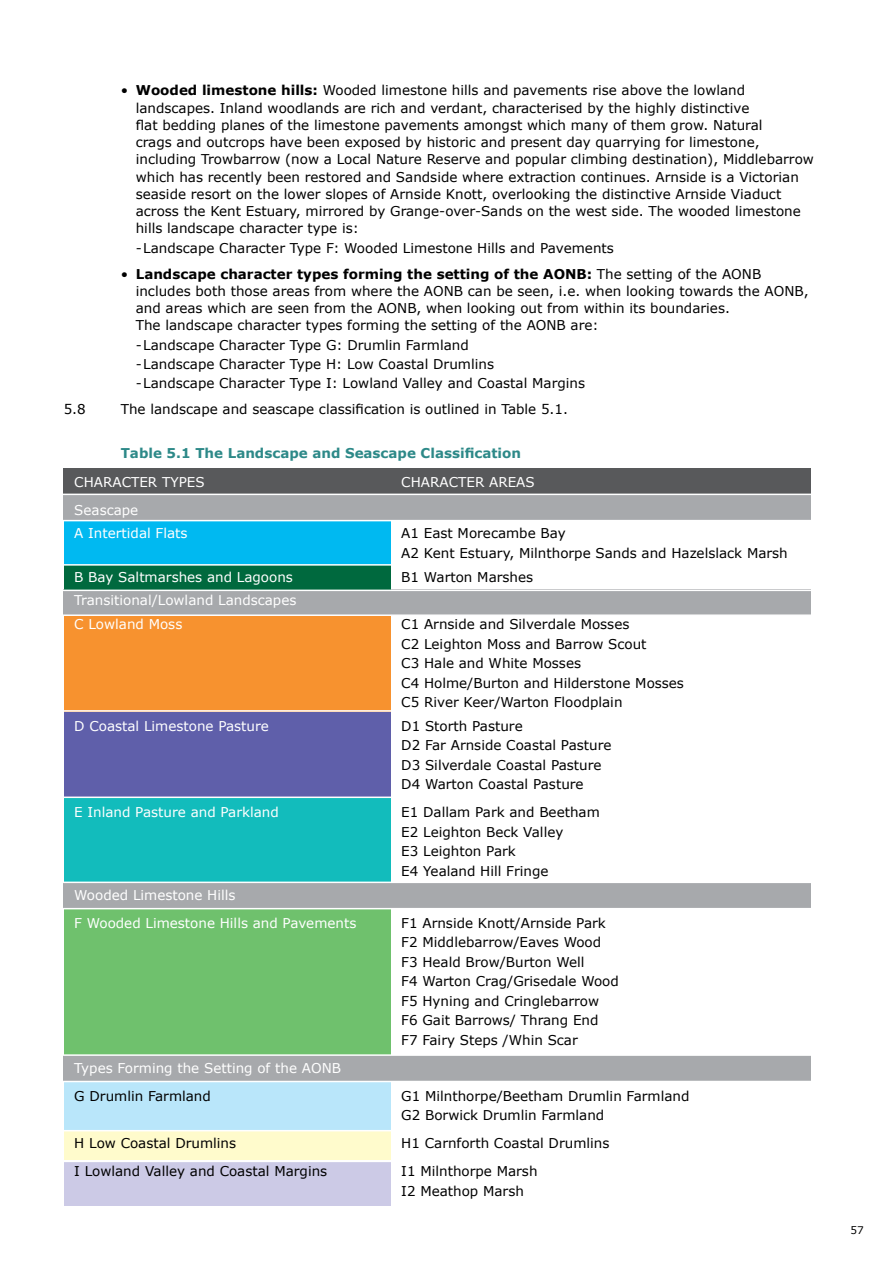
<style>
.page{position:relative;width:893px;height:1263px;background:#fff}
.page>*{position:absolute;margin:0;border:0;box-sizing:border-box;transform-origin:0 0}
.t1{font:13.5px/19.5px "Verdana";color:#000}
.t2{font:13.5px/23.7px "Verdana";color:#fff}
.t3{font:700 13.5px "Verdana";color:#2d8988}
.t4{font:10.5px "Verdana";color:#000}
.s1{font-weight:700}
</style>
<div class="page">
<div style="left:64px;top:1161px;width:326px;height:44px;background:#cccae6"></div>
<div style="left:64px;top:1130px;width:326px;height:30px;background:#fffbcc"></div>
<div style="left:64px;top:1082px;width:326px;height:48px;background:#b9e6fa"></div>
<div style="left:64px;top:1055px;width:747px;height:27px;background:#a7a9ac"></div>
<div style="left:64px;top:907px;width:326px;height:148px;background:#6fc16d"></div>
<div style="left:64px;top:882px;width:747px;height:26px;background:#a7a9ac"></div>
<div style="left:64px;top:798px;width:326px;height:85px;background:#12bcbc"></div>
<div style="left:64px;top:712px;width:326px;height:86px;background:#5f5faa"></div>
<div style="left:64px;top:615px;width:326px;height:97px;background:#f7922f"></div>
<div style="left:64px;top:589px;width:747px;height:26px;background:#a7a9ac"></div>
<div style="left:64px;top:565px;width:326px;height:24px;background:#00693e"></div>
<div style="left:64px;top:520px;width:326px;height:45px;background:#00b9f1"></div>
<div style="left:64px;top:495px;width:747px;height:26px;background:#a7a9ac"></div>
<div style="left:64px;top:469px;width:747px;height:26px;background:#58595b"></div>
<hr style="left:48px;top:494px;width:789px;height:1px;background:#fff">
<hr style="left:32px;top:520px;width:789px;height:1px;background:#fff">
<hr style="left:36px;top:564px;width:789px;height:2px;background:#fff">
<hr style="left:36px;top:590px;width:789px;height:1px;background:#fff">
<hr style="left:53px;top:614px;width:789px;height:2px;background:#fff">
<hr style="left:57px;top:710px;width:789px;height:2px;background:#fff">
<hr style="left:54px;top:796px;width:790px;height:2px;background:#fff">
<hr style="left:57px;top:881px;width:790px;height:2px;background:#fff">
<hr style="left:54px;top:908px;width:789px;height:1px;background:#fff">
<hr style="left:54px;top:1054px;width:790px;height:2px;background:#fff">
<hr style="left:49px;top:1081px;width:789px;height:1px;background:#fff">
<hr style="left:58px;top:1130px;width:789px;height:1px;background:#fff">
<hr style="left:56px;top:1160px;width:789px;height:2px;background:#fff">
<p class="t1" style="left:136px;top:81px;width:680px;line-height:17.2px;text-indent:-15px">• <span class="s1">Wooded limestone hills:</span> Wooded limestone hills and pavements rise above the lowland landscapes. Inland woodlands are rich and verdant, characterised by the highly distinctive<br>flat bedding planes of the limestone pavements amongst which many of them grow. Natural<br>crags and outcrops have been exposed by historic and present day quarrying for limestone, including Trowbarrow (now a Local Nature Reserve and popular climbing destination), Middlebarrow which has recently been restored and Sandside where extraction continues. Arnside is a Victorian seaside resort on the lower slopes of Arnside Knott, overlooking the distinctive Arnside Viaduct across the Kent Estuary, mirrored by Grange-over-Sands on the west side. The wooded limestone hills landscape character type is:</p>
<p class="t1" style="left:136px;top:238px;width:480px">-Landscape Character Type F: Wooded Limestone Hills and Pavements</p>
<p class="t1" style="left:136px;top:265px;width:674px;line-height:17.2px;text-indent:-15px">• <span class="s1">Landscape character types forming the setting of the AONB:</span> The setting of the AONB includes both those areas from where the AONB can be seen, i.e. when looking towards the AONB, and areas which are seen from the AONB, when looking out from within its boundaries.<br>The landscape character types forming the setting of the AONB are:</p>
<p class="t1" style="left:136px;top:335px;width:451px">-Landscape Character Type G: Drumlin Farmland<br>-Landscape Character Type H: Low Coastal Drumlins<br>-Landscape Character Type I: Lowland Valley and Coastal Margins</p>
<p class="t1" style="left:64px;top:399px;width:24px">5.8</p>
<p class="t1" style="left:121px;top:399px;width:449px">The landscape and seascape classification is outlined in Table 5.1.</p>
<p class="t3" style="left:121px;top:445px;width:402px">Table 5.1 The Landscape and Seascape Classification</p>
<p class="t2" style="left:74px;top:469px;width:132px">CHARACTER TYPES</p>
<p class="t2" style="left:401px;top:469px;width:135px">CHARACTER AREAS</p>
<p class="t2" style="left:74px;top:497px;width:115px">Seascape<br>A Intertidal Flats</p>
<p class="t1" style="left:401px;top:523px;width:388px">A1 East Morecambe Bay<br>A2 Kent Estuary, Milnthorpe Sands and Hazelslack Marsh</p>
<p class="t2" style="left:74px;top:564px;width:220px">B Bay Saltmarshes and Lagoons</p>
<p class="t1" style="left:401px;top:566px;width:133px">B1 Warton Marshes</p>
<p class="t2" style="left:74px;top:588px;width:224px">Transitional/Lowland Landscapes<br>C Lowland Moss</p>
<p class="t1" style="left:401px;top:614px;width:284px">C1 Arnside and Silverdale Mosses<br>C2 Leighton Moss and Barrow Scout<br>C3 Hale and White Mosses<br>C4 Holme/Burton and Hilderstone Mosses<br>C5 River Keer/Warton Floodplain</p>
<p class="t2" style="left:74px;top:714px;width:196px">D Coastal Limestone Pasture</p>
<p class="t1" style="left:401px;top:716px;width:212px">D1 Storth Pasture<br>D2 Far Arnside Coastal Pasture<br>D3 Silverdale Coastal Pasture<br>D4 Warton Coastal Pasture</p>
<p class="t2" style="left:74px;top:800px;width:206px">E Inland Pasture and Parkland</p>
<p class="t1" style="left:401px;top:802px;width:200px">E1 Dallam Park and Beetham<br>E2 Leighton Beck Valley<br>E3 Leighton Park<br>E4 Yealand Hill Fringe</p>
<p class="t2" style="left:74px;top:880px;width:284px;line-height:28px">Wooded Limestone Hills<br>F Wooded Limestone Hills and Pavements</p>
<p class="t1" style="left:401px;top:912px;width:219px">F1 Arnside Knott/Arnside Park<br>F2 Middlebarrow/Eaves Wood<br>F3 Heald Brow/Burton Well<br>F4 Warton Crag/Grisedale Wood<br>F5 Hyning and Cringlebarrow<br>F6 Gait Barrows/ Thrang End<br>F7 Fairy Steps /Whin Scar</p>
<p class="t2" style="left:74px;top:1055px;width:268px">Types Forming the Setting of the AONB</p>
<p class="t1" style="left:74px;top:1085px;width:138px">G Drumlin Farmland</p>
<p class="t1" style="left:401px;top:1085px;width:290px">G1 Milnthorpe/Beetham Drumlin Farmland<br>G2 Borwick Drumlin Farmland</p>
<p class="t1" style="left:74px;top:1133px;width:163px">H Low Coastal Drumlins</p>
<p class="t1" style="left:401px;top:1133px;width:210px">H1 Carnforth Coastal Drumlins</p>
<p class="t1" style="left:74px;top:1161px;width:254px">I Lowland Valley and Coastal Margins</p>
<p class="t1" style="left:401px;top:1161px;width:138px">I1 Milnthorpe Marsh<br>I2 Meathop Marsh</p>
<p class="t4" style="left:850px;top:1224px;width:15px">57</p>
</div>
